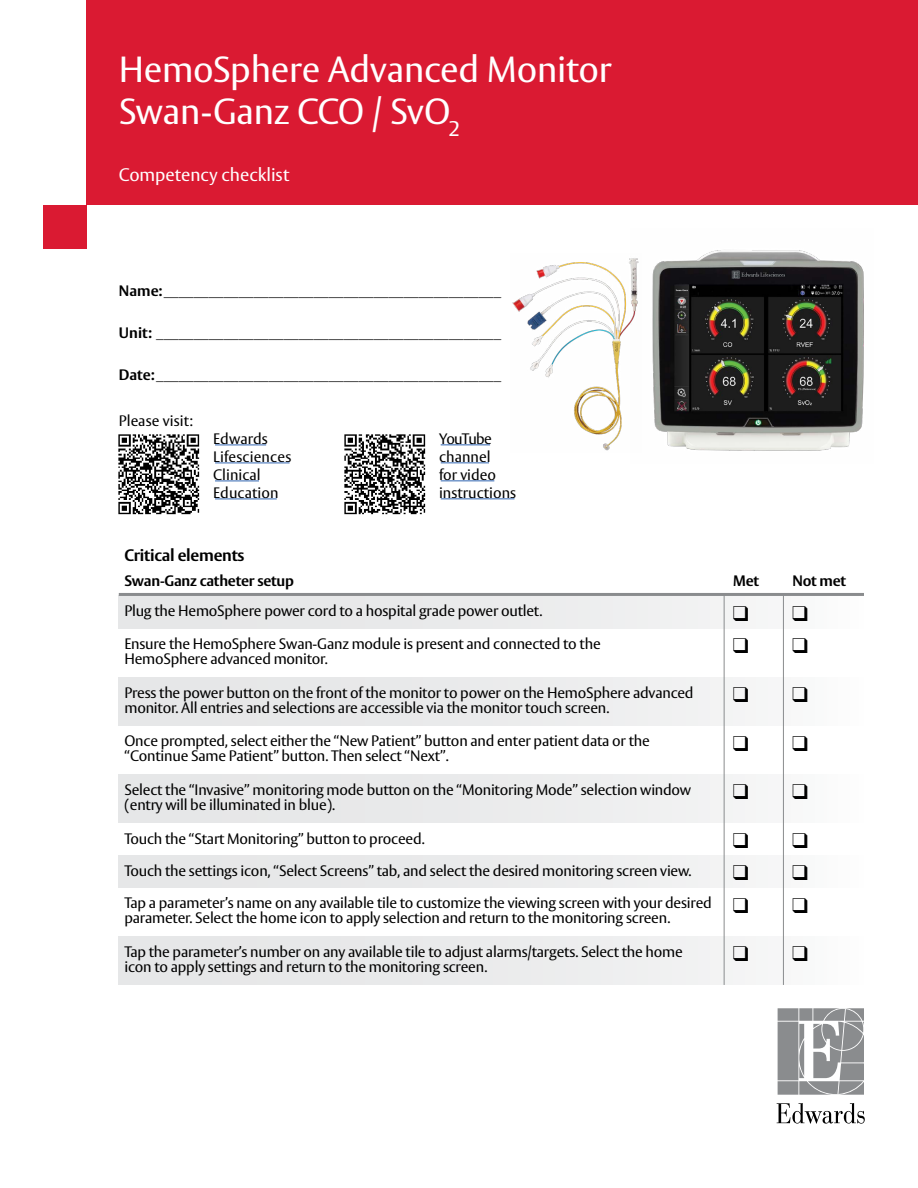
<style>
.page{position:relative;width:918px;height:1188px;background:#fff}
.page>*{position:absolute;margin:0;border:0;box-sizing:border-box;transform-origin:0 0}
.t1{font:36px/42px "Vesta Std";letter-spacing:-.01em;color:#fff}
.t2{font:21px/32.4px "Zapf Dingbats ITC";color:#000;text-align:justify}
.t3{font:18px "Vesta Std";letter-spacing:-.005em;color:#fff}
.t4{font:700 16.5px "Vesta Std";letter-spacing:-.015em;color:#000}
.t5{font:15px/15px "Vesta Std";letter-spacing:-.015em;color:#000}
.t6{font:700 15px "Vesta Std";letter-spacing:-.015em;color:#000}
.t7{font:15px/18px "Vesta Std";letter-spacing:.005em;color:#000}
</style>
<div class="page">
<hr style="left:215px;top:445px;width:51px;height:1px;background:#386ab3">
<hr style="left:215px;top:463px;width:75px;height:1px;background:#386ab3">
<hr style="left:215px;top:481px;width:44px;height:1px;background:#386ab3">
<hr style="left:215px;top:499px;width:62px;height:1px;background:#386ab3">
<div style="left:43px;top:205px;width:44px;height:43px;background:#da1a32"></div>
<div style="left:87px;top:0;width:831px;height:205px;background:#da1a32"></div>
<svg style="left:778px;top:1008px;width:86px;height:87px;background:#a2a3a5"></svg>
<svg style="left:777px;top:1103px;width:88px;height:21px"></svg>
<div style="left:119px;top:596px;width:745px;height:32px;background:linear-gradient(to right,#e2e3e4,#f7f7f7)"></div>
<div style="left:119px;top:677px;width:745px;height:49px;background:linear-gradient(to right,#e2e3e4,#f7f7f7)"></div>
<div style="left:119px;top:774px;width:745px;height:49px;background:linear-gradient(to right,#e2e3e4,#f7f7f7)"></div>
<div style="left:119px;top:855px;width:745px;height:33px;background:linear-gradient(to right,#e2e3e4,#f7f7f7)"></div>
<div style="left:119px;top:936px;width:745px;height:49px;background:linear-gradient(to right,#e2e3e4,#f7f7f7)"></div>
<hr style="left:724px;top:593px;width:1px;height:392px;background:#8a8c8e">
<hr style="left:783px;top:593px;width:1px;height:392px;background:#8a8c8e">
<hr style="left:119px;top:593px;width:745px;height:3px;background:#8a8c8e">
<img style="left:652px;top:250px;width:212px;height:201px">
<img style="left:512px;top:258px;width:127px;height:193px">
<img style="left:119px;top:434px;width:81px;height:81px">
<img style="left:345px;top:434px;width:81px;height:81px">
<hr style="left:441px;top:445px;width:49px;height:1px;background:#386ab3">
<hr style="left:441px;top:462px;width:48px;height:1px;background:#386ab3">
<hr style="left:441px;top:480px;width:53px;height:1px;background:#386ab3">
<hr style="left:441px;top:498px;width:73px;height:1px;background:#386ab3">
<svg style="left:734px;top:606px;width:14px;height:23px"></svg>
<svg style="left:734px;top:687px;width:14px;height:15px"></svg>
<svg style="left:793px;top:606px;width:15px;height:22px"></svg>
<svg style="left:793px;top:687px;width:15px;height:15px"></svg>
<svg style="left:734px;top:784px;width:74px;height:15px"></svg>
<svg style="left:734px;top:946px;width:14px;height:15px"></svg>
<svg style="left:793px;top:946px;width:15px;height:15px"></svg>
<h1 class="t1" style="left:119px;top:48px;width:495px">HemoSphere Advanced Monitor<br>Swan-Ganz CCO / SvO<sub>2</sub></h1>
<p class="t3" style="left:119px;top:164px;width:172px">Competency checklist</p>
<p class="t6" style="left:119px;top:282px;width:384px">Name:_____________________________________________</p>
<p class="t6" style="left:119px;top:324px;width:384px">Unit: ______________________________________________</p>
<p class="t6" style="left:119px;top:366px;width:384px">Date:______________________________________________</p>
<p class="t7" style="left:119px;top:412px;width:76px">Please visit:</p>
<p class="t7" style="left:213px;top:430px;width:80px">Edwards<br>Lifesciences<br>Clinical</p>
<p class="t5" style="left:439px;top:430px;width:79px;line-height:18px">YouTube channel<br>for video instructions</p>
<p class="t4" style="left:124px;top:545px;width:122px">Critical elements</p>
<p class="t6" style="left:124px;top:572px;width:171px">Swan-Ganz catheter setup</p>
<p class="t5" style="left:124px;top:595px;width:478px;line-height:32.7px">Plug the HemoSphere power cord to a hospital grade power outlet.<br>Ensure the HemoSphere Swan-Ganz module is present and connected to the</p>
<p class="t5" style="left:124px;top:651px;width:205px">HemoSphere advanced monitor.</p>
<p class="t5" style="left:124px;top:685px;width:571px">Press the power button on the front of the monitor to power on the HemoSphere advanced monitor. All entries and selections are accessible via the monitor touch screen.</p>
<p class="t5" style="left:124px;top:734px;width:527px">Once prompted, select either the “New Patient” button and enter patient data or the “Continue Same Patient” button. Then select “Next”.</p>
<p class="t5" style="left:124px;top:782px;width:568px">Select the “Invasive” monitoring mode button on the “Monitoring Mode” selection window (entry will be illuminated in blue).</p>
<p class="t5" style="left:124px;top:822px;width:589px;line-height:32.4px">Touch the “Start Monitoring” button to proceed.<br>Touch the settings icon, “Select Screens” tab, and select the desired monitoring screen view.<br>Tap a parameter’s name on any available tile to customize the viewing screen with your desired</p>
<p class="t5" style="left:124px;top:911px;width:547px">parameter. Select the home icon to apply selection and return to the monitoring screen.</p>
<p class="t5" style="left:124px;top:944px;width:560px">Tap the parameter’s number on any available tile to adjust alarms/targets. Select the home icon to apply settings and return to the monitoring screen.</p>
<p class="t6" style="left:733px;top:572px;width:27px">Met</p>
<p class="t6" style="left:792px;top:572px;width:55px">Not met</p>
<h2 class="t2" style="left:733px;top:825px;width:17px">❑ ❑ ❑</h2>
<h2 class="t2" style="left:792px;top:825px;width:17px">❑ ❑ ❑</h2>
</div>
